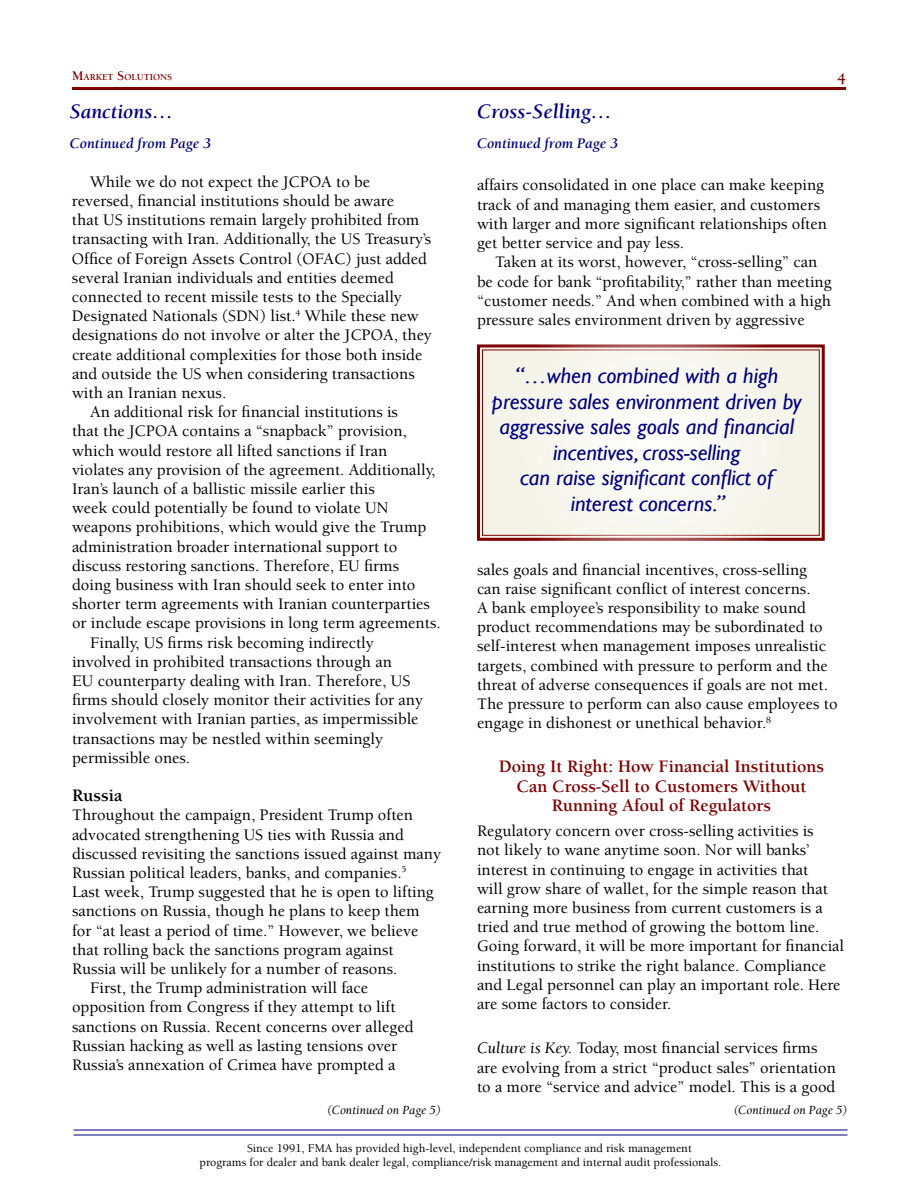
<style>
.page{position:relative;width:918px;height:1188px;background:#fff}
.page>*{position:absolute;margin:0;border:0;box-sizing:border-box;transform-origin:0 0}
.t1{font:italic 22.5px/25.5px "Gill Sans";color:#000080;text-align:center}
.t2{font:italic 700 21px "Berkeley";color:#000080}
.t3{font:700 18px/19.2px "Berkeley";color:#800000;text-align:center}
.t4{font:700 18px "Berkeley";color:#000}
.t5{font:500 16.5px/19.2px "Berkeley";color:#000}
.t6{font:700 16.5px "Berkeley";color:#800000}
.t7{font:italic 700 15px "Berkeley";color:#000080}
.t8{font:italic 12.75px "Berkeley";color:#000}
.t9{font:500 12px/13.5px "Berkeley";color:#000}
.t10{font:700 9.45px "Berkeley";color:#800000}
.s1{font-size:13.5px}
.s2{font-weight:400;font-style:italic}
</style>
<div class="page">
<hr style="left:72px;top:87px;width:774px;height:3px;background:#800000">
<hr style="left:74px;top:1129px;width:774px;height:2px;background:#000080">
<hr style="left:74px;top:1134px;width:774px;height:2px;background:#000080">
<svg style="left:477px;top:344px;width:348px;height:197px"></svg>
<div style="left:482px;top:349px;width:338px;height:187px;border:1px solid #800000"></div>
<p class="t10" style="left:72px;top:72px;width:101px"><span class="s1">M</span>ARKET <span class="s1">S</span>OLUTIONS</p>
<p class="t6" style="left:837px;top:70px;width:10px">4</p>
<p class="t2" style="left:70px;top:100px;width:105px">Sanctions…</p>
<p class="t7" style="left:70px;top:135px;width:143px">Continued from Page 3</p>
<p class="t5" style="left:90px;top:172px;width:282px">While we do not expect the JCPOA to be</p>
<p class="t5" style="left:72px;top:191px;width:323px">reversed, financial institutions should be aware</p>
<p class="t5" style="left:72px;top:211px;width:349px">that US institutions remain largely prohibited from</p>
<p class="t5" style="left:72px;top:230px;width:361px">transacting with Iran. Additionally, the US Treasury’s</p>
<p class="t5" style="left:72px;top:249px;width:356px">Office of Foreign Assets Control (OFAC) just added</p>
<p class="t5" style="left:72px;top:268px;width:323px">several Iranian individuals and entities deemed</p>
<p class="t5" style="left:72px;top:288px;width:331px">connected to recent missile tests to the Specially</p>
<p class="t5" style="left:72px;top:307px;width:348px">Designated Nationals (SDN) list.<sup>4</sup> While these new</p>
<p class="t5" style="left:72px;top:326px;width:361px">designations do not involve or alter the JCPOA, they</p>
<p class="t5" style="left:72px;top:345px;width:352px">create additional complexities for those both inside</p>
<p class="t5" style="left:72px;top:364px;width:344px">and outside the US when considering transactions</p>
<p class="t5" style="left:72px;top:383px;width:156px">with an Iranian nexus.</p>
<p class="t5" style="left:90px;top:403px;width:310px">An additional risk for financial institutions is</p>
<p class="t5" style="left:72px;top:422px;width:336px">that the JCPOA contains a “snapback” provision,</p>
<p class="t5" style="left:72px;top:441px;width:317px">which would restore all lifted sanctions if Iran</p>
<p class="t5" style="left:72px;top:460px;width:365px">violates any provision of the agreement. Additionally,</p>
<p class="t5" style="left:72px;top:480px;width:304px">Iran’s launch of a ballistic missile earlier this</p>
<p class="t5" style="left:72px;top:499px;width:318px">week could potentially be found to violate UN</p>
<p class="t5" style="left:72px;top:518px;width:356px">weapons prohibitions, which would give the Trump</p>
<p class="t5" style="left:72px;top:537px;width:327px">administration broader international support to</p>
<p class="t5" style="left:72px;top:556px;width:329px">discuss restoring sanctions. Therefore, EU firms</p>
<p class="t5" style="left:72px;top:576px;width:345px">doing business with Iran should seek to enter into</p>
<p class="t5" style="left:72px;top:595px;width:360px">shorter term agreements with Iranian counterparties</p>
<p class="t5" style="left:72px;top:614px;width:370px">or include escape provisions in long term agreements.</p>
<p class="t5" style="left:90px;top:633px;width:285px">Finally, US firms risk becoming indirectly</p>
<p class="t5" style="left:72px;top:652px;width:321px">involved in prohibited transactions through an</p>
<p class="t5" style="left:72px;top:672px;width:340px">EU counterparty dealing with Iran. Therefore, US</p>
<p class="t5" style="left:72px;top:691px;width:353px">firms should closely monitor their activities for any</p>
<p class="t5" style="left:72px;top:710px;width:348px">involvement with Iranian parties, as impermissible</p>
<p class="t5" style="left:72px;top:729px;width:313px">transactions may be nestled within seemingly</p>
<p class="t5" style="left:72px;top:748px;width:120px">permissible ones.</p>
<p class="t4" style="left:72px;top:786px;width:52px">Russia</p>
<p class="t5" style="left:72px;top:806px;width:343px">Throughout the campaign, President Trump often</p>
<p class="t5" style="left:72px;top:825px;width:334px">advocated strengthening US ties with Russia and</p>
<p class="t5" style="left:72px;top:844px;width:370px">discussed revisiting the sanctions issued against many</p>
<p class="t5" style="left:72px;top:863px;width:336px">Russian political leaders, banks, and companies.<sup>5</sup></p>
<p class="t5" style="left:72px;top:883px;width:363px">Last week, Trump suggested that he is open to lifting</p>
<p class="t5" style="left:72px;top:902px;width:349px">sanctions on Russia, though he plans to keep them</p>
<p class="t5" style="left:72px;top:921px;width:348px">for “at least a period of time.” However, we believe</p>
<p class="t5" style="left:72px;top:940px;width:323px">that rolling back the sanctions program against</p>
<p class="t5" style="left:72px;top:959px;width:327px">Russia will be unlikely for a number of reasons.</p>
<p class="t5" style="left:90px;top:979px;width:280px">First, the Trump administration will face</p>
<p class="t5" style="left:72px;top:998px;width:325px">opposition from Congress if they attempt to lift</p>
<p class="t5" style="left:72px;top:1017px;width:343px">sanctions on Russia. Recent concerns over alleged</p>
<p class="t5" style="left:72px;top:1036px;width:327px">Russian hacking as well as lasting tensions over</p>
<p class="t5" style="left:72px;top:1056px;width:325px">Russia’s annexation of Crimea have prompted a</p>
<p class="t8" style="left:327px;top:1103px;width:116px">(Continued on Page 5)</p>
<p class="t2" style="left:477px;top:100px;width:137px">Cross-Selling…</p>
<p class="t7" style="left:477px;top:135px;width:143px">Continued from Page 3</p>
<p class="t5" style="left:477px;top:176px;width:351px">affairs consolidated in one place can make keeping track of and managing them easier, and customers with larger and more significant relationships often get better service and pay less.</p>
<p class="t5" style="left:477px;top:253px;width:356px;text-indent:18px">Taken at its worst, however, “cross-selling” can be code for bank “profitability,” rather than meeting “customer needs.” And when combined with a high pressure sales environment driven by aggressive</p>
<h1 class="t1" style="left:492px;top:363px;width:311px">“…when combined with a high pressure sales environment driven by aggressive sales goals and financial incentives, cross-selling<br>can raise significant conflict of interest concerns.”</h1>
<p class="t5" style="left:477px;top:560px;width:362px">sales goals and financial incentives, cross-selling<br>can raise significant conflict of interest concerns.<br>A bank employee’s responsibility to make sound product recommendations may be subordinated to self-interest when management imposes unrealistic targets, combined with pressure to perform and the threat of adverse consequences if goals are not met.<br>The pressure to perform can also cause employees to engage in dishonest or unethical behavior.<sup>8</sup></p>
<p class="t3" style="left:499px;top:758px;width:327px">Doing It Right: How Financial Institutions<br>Can Cross-Sell to Customers Without<br>Running Afoul of Regulators</p>
<p class="t5" style="left:477px;top:822px;width:369px">Regulatory concern over cross-selling activities is<br>not likely to wane anytime soon. Nor will banks’ interest in continuing to engage in activities that<br>will grow share of wallet, for the simple reason that earning more business from current customers is a tried and true method of growing the bottom line.<br>Going forward, it will be more important for financial institutions to strike the right balance. Compliance and Legal personnel can play an important role. Here are some factors to consider.</p>
<p class="t5" style="left:477px;top:1039px;width:360px"><span class="s2">Culture is Key.</span> Today, most financial services firms are evolving from a strict “product sales” orientation to a more “service and advice” model. This is a good</p>
<p class="t8" style="left:733px;top:1103px;width:116px">(Continued on Page 5)</p>
<p class="t9" style="left:200px;top:1142px;width:523px;text-indent:48px">Since 1991, FMA has provided high-level, independent compliance and risk management programs for dealer and bank dealer legal, compliance/risk management and internal audit professionals.</p>
</div>
